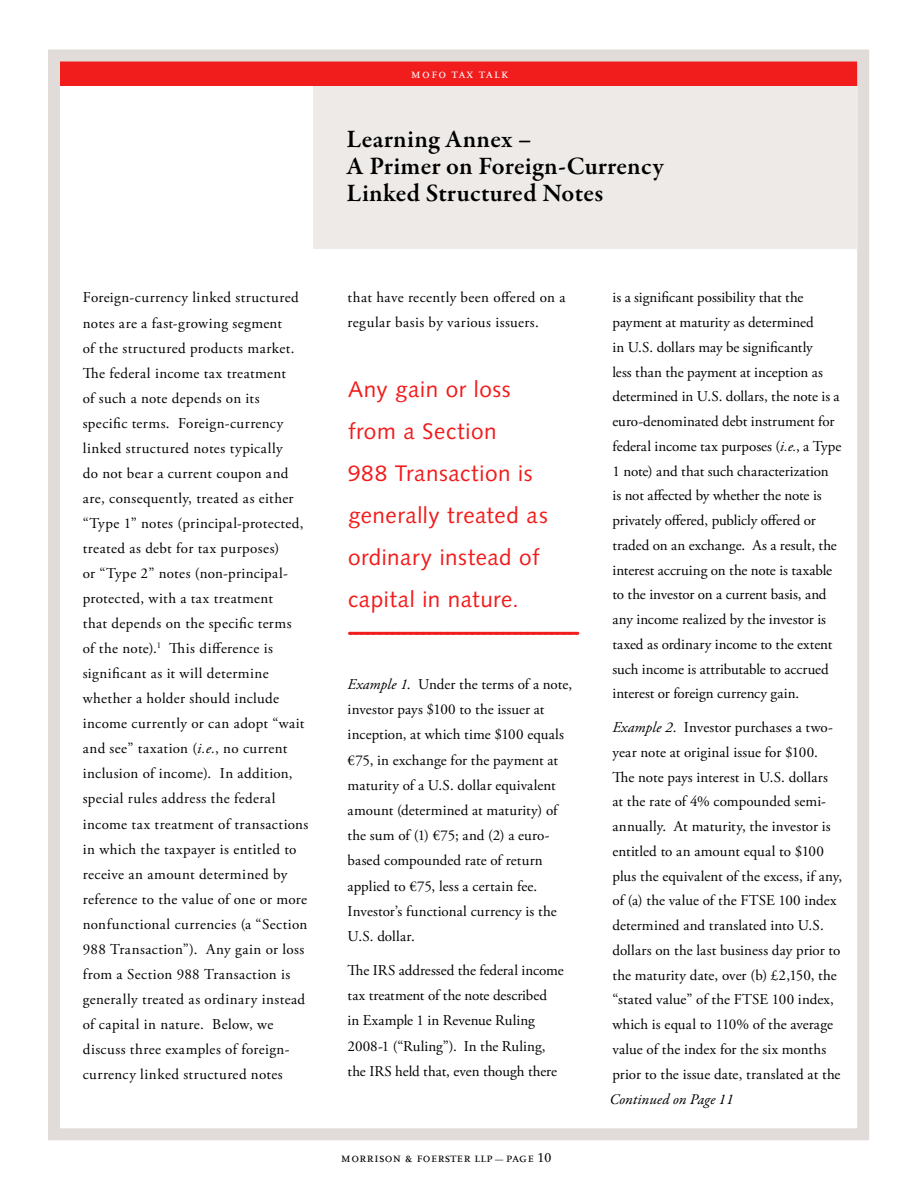
<style>
.page{position:relative;width:918px;height:1188px;background:#fff}
.page>*{position:absolute;margin:0;border:0;box-sizing:border-box;transform-origin:0 0}
.t1{font:600 25.5px/27px "Garamond Premr Pro";letter-spacing:.01em;color:#000}
.t2{font:22.5px/42px "Syntax";letter-spacing:.025em;color:#f11c1c}
.t3{font:15px/25px "Adobe Garamond Pro";letter-spacing:.015em;color:#000}
.t4{font:italic 15px "Garamond Premr Pro";letter-spacing:.005em;color:#000}
.t5{font:13.5px "Scala LF Caps";letter-spacing:.01em;color:#000}
.t6{font:13.5px "Scala LF Caps";letter-spacing:.08em;color:#fff}
.s1{font-style:italic}
.s2{font-size:8.25px}
</style>
<div class="page">
<div style="left:54px;top:54px;width:810px;height:32px;background:#f11c1c"></div>
<div style="left:48px;top:50px;width:821px;height:1090px;border:12px solid #e1dcda"></div>
<div style="left:313px;top:86px;width:544px;height:162px;background:#edeae8"></div>
<svg style="left:350px;top:632px;width:228px;height:3px"></svg>
<p class="t6" style="left:411px;top:66px;width:99px">mofo tax talk</p>
<h1 class="t1" style="left:347px;top:126px;width:319px">Learning Annex –<br>A Primer on Foreign-Currency<br>Linked Structured Notes</h1>
<p class="t3" style="left:83px;top:286px;width:227px">Foreign-currency linked structured notes are a fast-growing segment<br>of the structured products market.<br>The federal income tax treatment<br>of such a note depends on its<br>specific terms. Foreign-currency linked structured notes typically<br>do not bear a current coupon and are, consequently, treated as either “Type 1” notes (principal-protected, treated as debt for tax purposes)<br>or “Type 2” notes (non-principal&shy;protected, with a tax treatment<br>that depends on the specific terms<br>of the note).<sup>1</sup> This difference is significant as it will determine whether a holder should include income currently or can adopt “wait and see” taxation (<span class="s1">i.e.</span>, no current inclusion of income). In addition, special rules address the federal income tax treatment of transactions in which the taxpayer is entitled to receive an amount determined by reference to the value of one or more nonfunctional currencies (a “Section 988 Transaction”). Any gain or loss from a Section 988 Transaction is generally treated as ordinary instead of capital in nature. Below, we discuss three examples of foreign&shy;currency linked structured notes</p>
<p class="t3" style="left:348px;top:286px;width:219px">that have recently been offered on a regular basis by various issuers.</p>
<h2 class="t2" style="left:348px;top:368px;width:201px">Any gain or loss from a Section<br>988 Transaction is generally treated as ordinary instead of capital in nature.</h2>
<p class="t3" style="left:348px;top:672px;width:226px"><span class="s1">Example 1</span>. Under the terms of a note, investor pays $100 to the issuer at inception, at which time $100 equals €75, in exchange for the payment at maturity of a U.S. dollar equivalent amount (determined at maturity) of the sum of (1) €75; and (2) a euro&shy;based compounded rate of return applied to €75, less a certain fee.<br>Investor’s functional currency is the<br>U.S. dollar.</p>
<p class="t3" style="left:348px;top:958px;width:218px">The IRS addressed the federal income tax treatment of the note described<br>in Example 1 in Revenue Ruling 2008-1 (“Ruling”). In the Ruling, the IRS held that, even though there</p>
<p class="t5" style="left:341px;top:1150px;width:212px">morrison &amp; foerster llp <span class="s2">—</span> page 10</p>
<p class="t3" style="left:613px;top:286px;width:230px">is a significant possibility that the payment at maturity as determined<br>in U.S. dollars may be significantly<br>less than the payment at inception as determined in U.S. dollars, the note is a euro-denominated debt instrument for federal income tax purposes (<span class="s1">i.e.</span>, a Type 1 note) and that such characterization<br>is not affected by whether the note is privately offered, publicly offered or traded on an exchange. As a result, the interest accruing on the note is taxable to the investor on a current basis, and any income realized by the investor is taxed as ordinary income to the extent such income is attributable to accrued interest or foreign currency gain.</p>
<p class="t3" style="left:613px;top:716px;width:231px"><span class="s1">Example 2</span>. Investor purchases a two&shy;year note at original issue for $100.<br>The note pays interest in U.S. dollars<br>at the rate of 4% compounded semi&shy;annually. At maturity, the investor is entitled to an amount equal to $100 plus the equivalent of the excess, if any, of (a) the value of the FTSE 100 index determined and translated into U.S. dollars on the last business day prior to the maturity date, over (b) £2,150, the “stated value” of the FTSE 100 index, which is equal to 110% of the average value of the index for the six months prior to the issue date, translated at the</p>
<p class="t4" style="left:610px;top:1089px;width:126px">Continued on Page 11</p>
</div>
